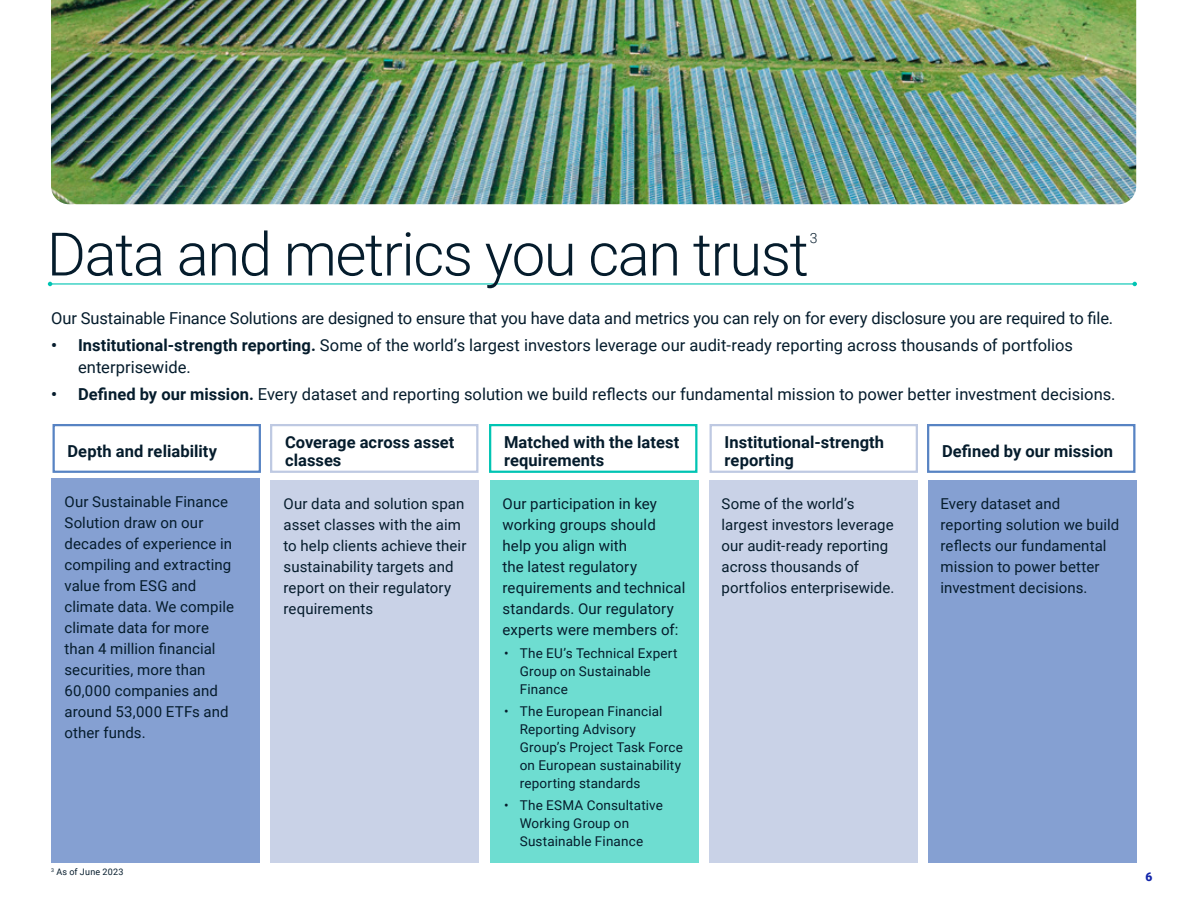
<style>
.page{position:relative;width:1188px;height:918px;background:#fff}
.page>*{position:absolute;margin:0;border:0;box-sizing:border-box;transform-origin:0 0}
.t1{font:300 60px "Roboto";letter-spacing:-.025em;color:#051c2c}
.t2{font:16.5px/22.5px "Roboto";color:#051c2c}
.t3{font:700 16.5px/18px "Roboto";letter-spacing:.005em;color:#051c2c}
.t4{font:15px/21px "Roboto";letter-spacing:.005em;color:#051c2c}
.t5{font:300 13.95px "Roboto";color:#051c2c}
.t6{font:13.5px/18px "Roboto";letter-spacing:.01em;color:#051c2c}
.t7{font:900 12px "Roboto";color:#1225aa}
.t8{font:9px "Roboto";letter-spacing:.03em;color:#051c2c}
.s1{font-weight:700}
</style>
<div class="page">
<hr style="left:50px;top:283px;width:1085px;height:2px;background:#00c4b3">
<svg style="left:48px;top:282px;width:4px;height:4px"></svg>
<svg style="left:1132px;top:282px;width:5px;height:4px"></svg>
<div style="left:52px;top:479px;width:208px;height:384px;background:#85a0d2"></div>
<div style="left:271px;top:480px;width:208px;height:383px;background:#c9d2e7"></div>
<div style="left:490px;top:480px;width:208px;height:383px;background:#6eddd1"></div>
<div style="left:709px;top:480px;width:208px;height:383px;background:#c9d2e7"></div>
<div style="left:928px;top:480px;width:208px;height:383px;background:#85a0d2"></div>
<div style="left:53px;top:424px;width:208px;height:49px;border:2px solid #5783c3"></div>
<div style="left:270px;top:424px;width:208px;height:49px;border:2px solid #bec9e2"></div>
<div style="left:489px;top:424px;width:208px;height:49px;border:2px solid #00c4b3"></div>
<div style="left:710px;top:424px;width:208px;height:49px;border:2px solid #bec9e2"></div>
<div style="left:927px;top:424px;width:208px;height:49px;border:2px solid #5783c3"></div>
<img style="left:51px;top:0;width:1085px;height:204px">
<h1 class="t1" style="left:47px;top:212px;width:764px">Data and metrics you can trust</h1>
<p class="t5" style="left:810px;top:229px;width:9px">3</p>
<p class="t2" style="left:51px;top:306px;width:1064px">Our Sustainable Finance Solutions are designed to ensure that you have data and metrics you can rely on for every disclosure you are required to file.</p>
<p class="t2" style="left:78px;top:333px;width:997px;text-indent:-27px"><span class="s1">• Institutional-strength reporting.</span> Some of the world’s largest investors leverage our audit-ready reporting across thousands of portfolios enterprisewide.</p>
<p class="t2" style="left:51px;top:382px;width:1066px"><span class="s1">• Defined by our mission.</span> Every dataset and reporting solution we build reflects our fundamental mission to power better investment decisions.</p>
<p class="t3" style="left:68px;top:442px;width:151px">Depth and reliability</p>
<p class="t3" style="left:285px;top:433px;width:171px">Coverage across asset classes</p>
<p class="t3" style="left:504px;top:433px;width:177px">Matched with the latest requirements</p>
<p class="t3" style="left:725px;top:433px;width:161px">Institutional-strength reporting</p>
<p class="t3" style="left:942px;top:442px;width:173px">Defined by our mission</p>
<p class="t4" style="left:65px;top:491px;width:171px">Our Sustainable Finance<br>Solution draw on our decades of experience in compiling and extracting value from ESG and climate data. We compile climate data for more than 4 million financial securities, more than<br>60,000 companies and around 53,000 ETFs and other funds.</p>
<p class="t4" style="left:284px;top:493px;width:184px">Our data and solution span asset classes with the aim to help clients achieve their sustainability targets and report on their regulatory requirements</p>
<p class="t4" style="left:503px;top:493px;width:184px">Our participation in key working groups should help you align with<br>the latest regulatory requirements and technical standards. Our regulatory experts were members of:</p>
<p class="t6" style="left:520px;top:643px;width:159px;text-indent:-16px">• The EU’s Technical Expert<br>Group on Sustainable<br>Finance</p>
<p class="t6" style="left:520px;top:701px;width:165px;text-indent:-16px">• The European Financial<br>Reporting Advisory<br>Group’s Project Task Force on European sustainability reporting standards</p>
<p class="t6" style="left:520px;top:796px;width:145px;text-indent:-16px">• The ESMA Consultative<br>Working Group on<br>Sustainable Finance</p>
<p class="t8" style="left:51px;top:865px;width:74px"><sup>3</sup> As of June 2023</p>
<p class="t4" style="left:722px;top:493px;width:174px">Some of the world’s largest investors leverage our audit-ready reporting across thousands of portfolios enterprisewide.</p>
<p class="t4" style="left:941px;top:493px;width:180px">Every dataset and reporting solution we build reflects our fundamental mission to power better investment decisions.</p>
<p class="t7" style="left:1146px;top:869px;width:8px">6</p>
</div>
